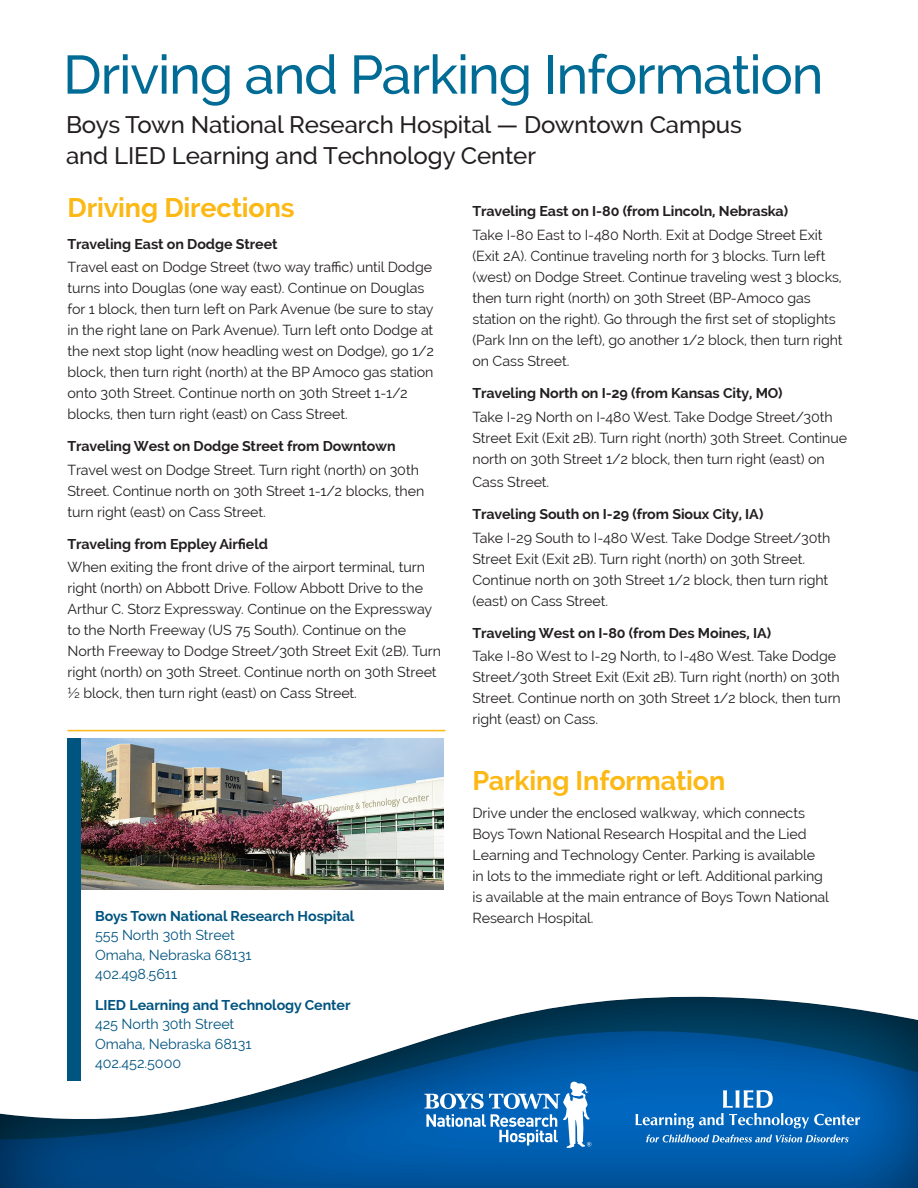
<style>
.page{position:relative;width:918px;height:1188px;background:#fff}
.page>*{position:absolute;margin:0;border:0;box-sizing:border-box;transform-origin:0 0}
.t1{font:500 54px "Raleway";letter-spacing:-.02em;color:#006b95}
.t2{font:700 27px "Raleway";letter-spacing:-.005em;color:#fcb814}
.t3{font:500 24px/31.5px "Raleway";letter-spacing:-.005em;color:#231f20}
.t4{font:14.25px/21px "Raleway";letter-spacing:-.005em;color:#231f20}
.t5{font:700 14.25px "Raleway";letter-spacing:-.005em;color:#231f20}
.t6{font:14.25px/19.5px "Raleway";letter-spacing:-.005em;color:#005480}
.t7{font:700 14.25px "Raleway";letter-spacing:-.005em;color:#005480}
</style>
<div class="page">
<div style="left:0;top:994px;width:918px;height:194px;background:#231f20;opacity:.9"></div>
<svg style="left:0;top:1030px;width:918px;height:158px"></svg>
<img style="left:81px;top:738px;width:363px;height:152px">
<svg style="left:424px;top:1082px;width:167px;height:66px"></svg>
<div style="left:68px;top:738px;width:13px;height:343px;background:#005480"></div>
<hr style="left:68px;top:730px;width:378px;height:1px;background:#fcb814">
<svg style="left:636px;top:1090px;width:224px;height:38px;background:#267cc6"></svg>
<svg style="left:646px;top:1135px;width:203px;height:7px"></svg>
<h1 class="t1" style="left:63px;top:43px;width:762px">Driving and Parking Information</h1>
<h3 class="t3" style="left:66px;top:108px;width:678px">Boys Town National Research Hospital — Downtown Campus and LIED Learning and Technology Center</h3>
<p class="t5" style="left:472px;top:203px;width:317px">Traveling East on I-80 (from Lincoln, Nebraska)</p>
<p class="t4" style="left:472px;top:224px;width:372px">Take I-80 East to I-480 North. Exit at Dodge Street Exit (Exit 2A). Continue traveling north for 3 blocks. Turn left (west) on Dodge Street. Continue traveling west 3 blocks, then turn right (north) on 30th Street (BP-Amoco gas station on the right). Go through the first set of stoplights (Park Inn on the left), go another 1/2 block, then turn right on Cass Street.</p>
<p class="t5" style="left:472px;top:385px;width:312px">Traveling North on I-29 (from Kansas City, MO)</p>
<p class="t4" style="left:472px;top:406px;width:376px">Take I-29 North on I-480 West. Take Dodge Street/30th<br>Street Exit (Exit 2B). Turn right (north) 30th Street. Continue north on 30th Street 1/2 block, then turn right (east) on</p>
<p class="t4" style="left:472px;top:472px;width:78px">Cass Street.</p>
<p class="t5" style="left:472px;top:506px;width:292px">Traveling South on I-29 (from Sioux City, IA)</p>
<p class="t4" style="left:472px;top:527px;width:359px">Take I-29 South to I-480 West. Take Dodge Street/30th Street Exit (Exit 2B). Turn right (north) on 30th Street.<br>Continue north on 30th Street 1/2 block, then turn right (east) on Cass Street.</p>
<p class="t5" style="left:472px;top:624px;width:300px">Traveling West on I-80 (from Des Moines, IA)</p>
<p class="t4" style="left:472px;top:646px;width:370px">Take I-80 West to I-29 North, to I-480 West. Take Dodge Street/30th Street Exit (Exit 2B). Turn right (north) on 30th Street. Continue north on 30th Street 1/2 block, then turn right (east) on Cass.</p>
<h2 class="t2" style="left:68px;top:192px;width:229px">Driving Directions</h2>
<p class="t5" style="left:68px;top:235px;width:212px">Traveling East on Dodge Street</p>
<p class="t4" style="left:68px;top:257px;width:368px">Travel east on Dodge Street (two way traffic) until Dodge turns into Douglas (one way east). Continue on Douglas for 1 block, then turn left on Park Avenue (be sure to stay in the right lane on Park Avenue). Turn left onto Dodge at the next stop light (now headling west on Dodge), go 1/2 block, then turn right (north) at the BP Amoco gas station onto 30th Street. Continue north on 30th Street 1-1/2 blocks, then turn right (east) on Cass Street.</p>
<p class="t5" style="left:68px;top:438px;width:330px">Traveling West on Dodge Street from Downtown</p>
<p class="t4" style="left:68px;top:459px;width:358px">Travel west on Dodge Street. Turn right (north) on 30th<br>Street. Continue north on 30th Street 1-1/2 blocks, then turn right (east) on Cass Street.</p>
<p class="t5" style="left:68px;top:535px;width:202px">Traveling from Eppley Airfield</p>
<p class="t4" style="left:68px;top:557px;width:375px">When exiting the front drive of the airport terminal, turn right (north) on Abbott Drive. Follow Abbott Drive to the Arthur C. Storz Expressway. Continue on the Expressway to the North Freeway (US 75 South). Continue on the North Freeway to Dodge Street/30th Street Exit (2B). Turn right (north) on 30th Street. Continue north on 30th Street ½ block, then turn right (east) on Cass Street.</p>
<p class="t7" style="left:95px;top:908px;width:261px">Boys Town National Research Hospital</p>
<p class="t6" style="left:95px;top:926px;width:158px">555 North 30th Street<br>Omaha, Nebraska 68131<br>402.498.5611</p>
<p class="t7" style="left:95px;top:996px;width:257px">LIED Learning and Technology Center</p>
<p class="t6" style="left:95px;top:1014px;width:158px">425 North 30th Street<br>Omaha, Nebraska 68131<br>402.452.5000</p>
<h2 class="t2" style="left:472px;top:765px;width:254px">Parking Information</h2>
<p class="t4" style="left:472px;top:803px;width:358px">Drive under the enclosed walkway, which connects Boys Town National Research Hospital and the Lied Learning and Technology Center. Parking is available in lots to the immediate right or left. Additional parking is available at the main entrance of Boys Town National Research Hospital.</p>
</div>
